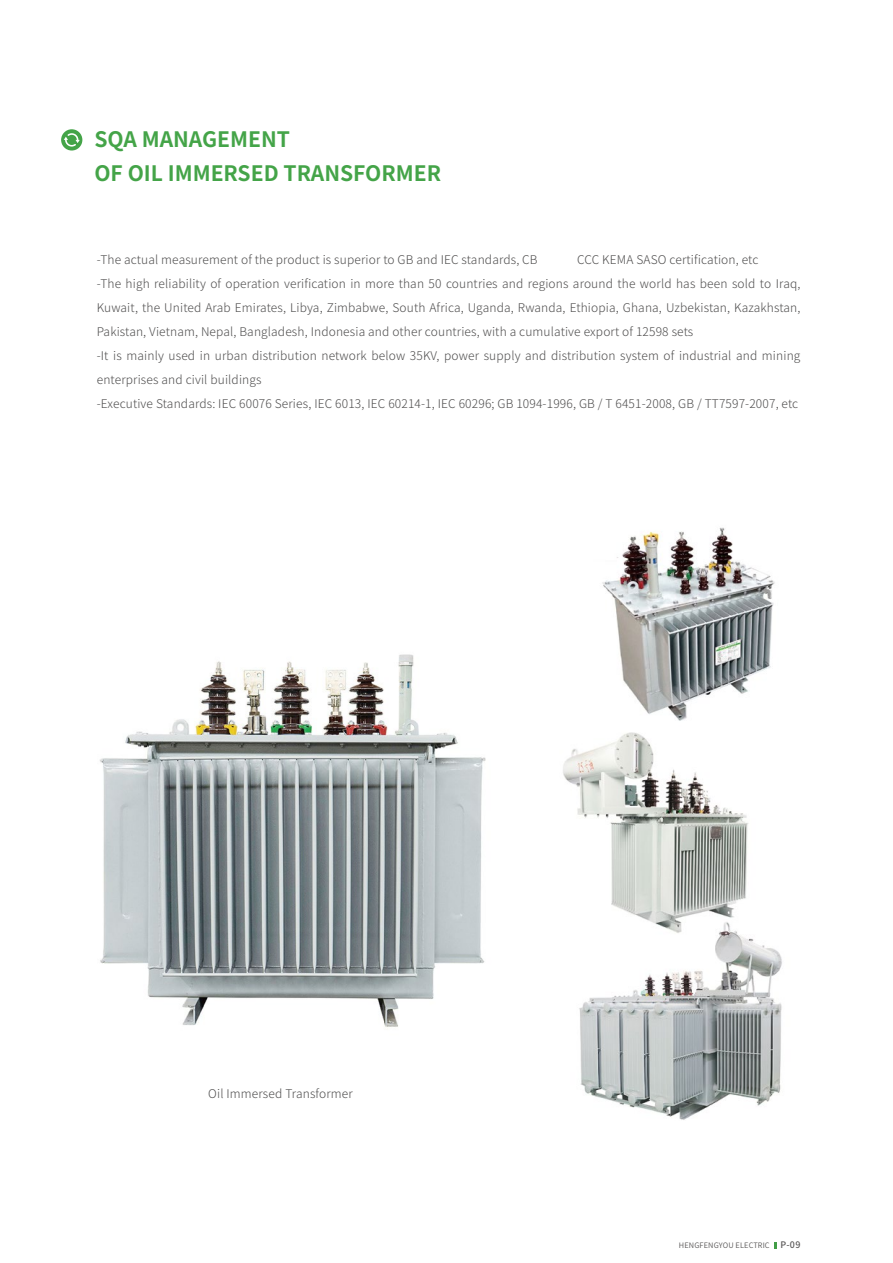
<style>
.page{position:relative;width:893px;height:1263px;background:#fff}
.page>*{position:absolute;margin:0;border:0;box-sizing:border-box;transform-origin:0 0}
.t1{font:700 21.3px/34px "Source Han Sans CN";color:#44a448}
.t2{font:300 12px/24px "Source Han Sans CN";letter-spacing:.01em;color:#4e4d4d}
.t3{font:7.5px "Source Han Sans CN";letter-spacing:.02em;color:#595757}
.s1{font-weight:500;font-size:9px}
</style>
<div class="page">
<img style="left:100px;top:654px;width:386px;height:373px">
<div style="left:41px;top:565px;width:107px;height:97px;background:#fff"></div>
<img style="left:563px;top:527px;width:219px;height:593px">
<svg style="left:61px;top:129px;width:21px;height:22px"></svg>
<svg style="left:64px;top:133px;width:16px;height:14px"></svg>
<svg style="left:774px;top:1242px;width:2px;height:7px"></svg>
<h1 class="t1" style="left:94px;top:123px;width:348px">SQA MANAGEMENT<br>OF OIL IMMERSED TRANSFORMER</h1>
<p class="t2" style="left:97px;top:247px;width:442px">-The actual measurement of the product is superior to GB and IEC standards, CB</p>
<p class="t2" style="left:97px;top:247px;width:705px;text-indent:480px">CCC KEMA SASO certification, etc<br>-The high reliability of operation verification in more than 50 countries and regions around the world has been sold to Iraq, Kuwait, the United Arab Emirates, Libya, Zimbabwe, South Africa, Uganda, Rwanda, Ethiopia, Ghana, Uzbekistan, Kazakhstan, Pakistan, Vietnam, Nepal, Bangladesh, Indonesia and other countries, with a cumulative export of 12598 sets<br>-It is mainly used in urban distribution network below 35KV, power supply and distribution system of industrial and mining enterprises and civil buildings<br>-Executive Standards: IEC 60076 Series, IEC 6013, IEC 60214-1, IEC 60296; GB 1094-1996, GB / T 6451-2008, GB / TT7597-2007, etc</p>
<p class="t2" style="left:208px;top:1082px;width:146px">Oil Immersed Transformer</p>
<p class="t3" style="left:679px;top:1241px;width:123px">HENGFENGYOU ELECTRIC <span class="s1">P-09</span></p>
</div>
